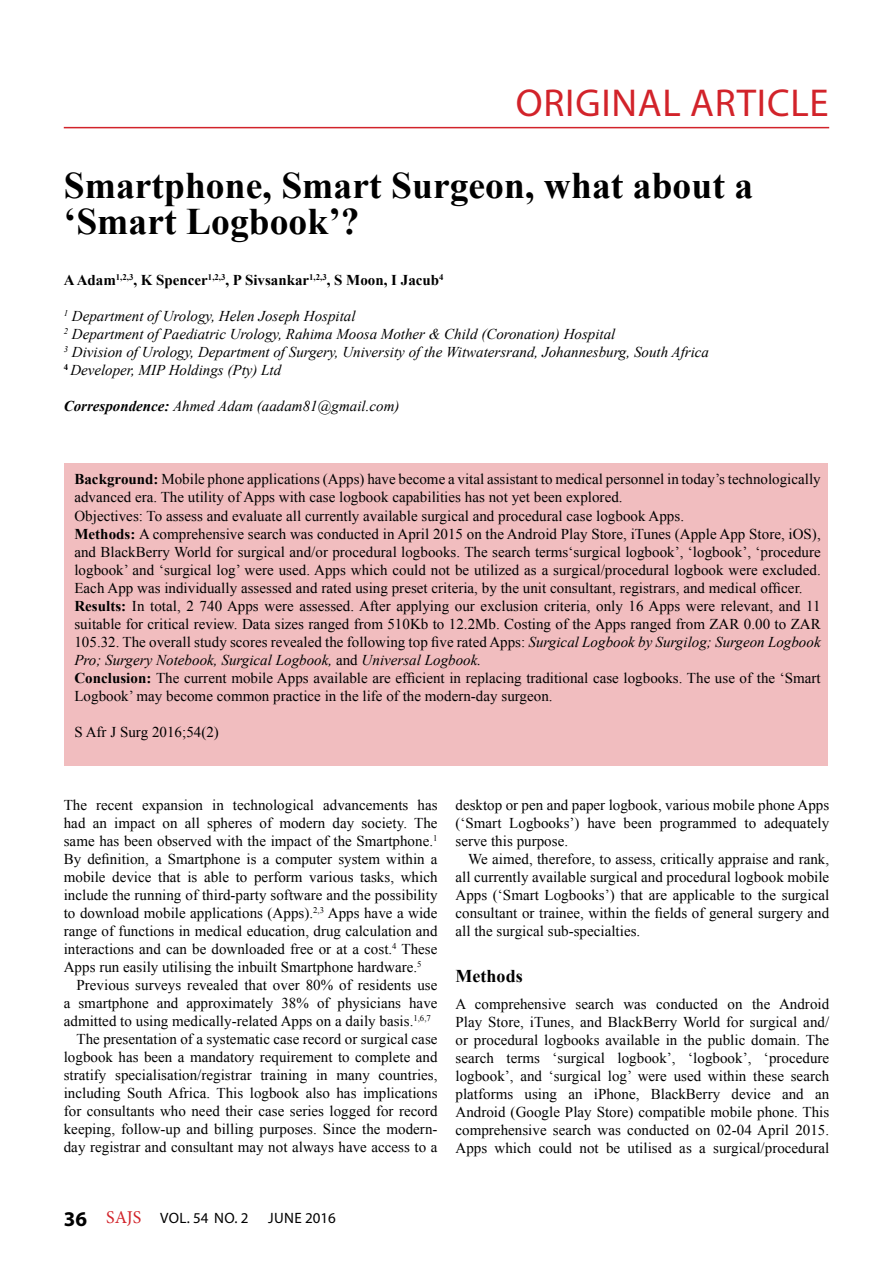
<style>
.page{position:relative;width:893px;height:1263px;background:#fff}
.page>*{position:absolute;margin:0;border:0;box-sizing:border-box;transform-origin:0 0}
.t1{font:39px "Myriad Pro";letter-spacing:.02em;color:#d2232a}
.t2{font:700 37.5px/36px "Times New Roman";color:#000}
.t3{font:700 18px "Times New Roman";color:#000}
.t4{font:15px/18px "Times New Roman";color:#000;text-align:justify}
.t5{font:italic 15px/18px "Times New Roman";color:#000}
.t6{font:700 15px "Times New Roman";color:#000}
.t7{font:15px "Myriad Pro";letter-spacing:.02em;color:#000}
.s1{font-weight:700}
.s2{font-style:italic}
.s3{font-weight:700;font-size:21px}
.s4{font-family:"Minion Pro";font-size:18px;color:#d2232a}
</style>
<div class="page">
<div style="left:65px;top:463px;width:763px;height:303px;background:#f1bdbf"></div>
<hr style="left:64px;top:127px;width:765px;height:1px;background:#d2232a">
<h1 class="t1" style="left:516px;top:78px;width:314px">ORIGINAL ARTICLE</h1>
<h2 class="t2" style="left:64px;top:167px;width:691px">Smartphone, Smart Surgeon, what about a ‘Smart Logbook’?</h2>
<p class="t6" style="left:64px;top:270px;width:381px">A Adam<sup>1,2,3</sup>, K Spencer<sup>1,2,3</sup>, P Sivsankar<sup>1,2,3</sup>, S Moon, I Jacub<sup>4</sup></p>
<p class="t5" style="left:64px;top:307px;width:647px"><sup>1</sup> Department of Urology, Helen Joseph Hospital<br><sup>2</sup> Department of Paediatric Urology, Rahima Moosa Mother &amp; Child (Coronation) Hospital<br><sup>3</sup> Division of Urology, Department of Surgery, University of the Witwatersrand, Johannesburg, South Africa <sup>4</sup> Developer, MIP Holdings (Pty) Ltd</p>
<p class="t5" style="left:64px;top:397px;width:337px"><span class="s1">Correspondence:</span> Ahmed Adam (aadam81@gmail.com)</p>
<p class="t4" style="left:74px;top:470px;width:748px;text-align:left"><span class="s1">Background:</span> Mobile phone applications (Apps) have become a vital assistant to medical personnel in today’s technologically advanced era. The utility of Apps with case logbook capabilities has not yet been explored.<br>Objectives: To assess and evaluate all currently available surgical and procedural case logbook Apps.<br><span class="s1">Methods:</span> A comprehensive search was conducted in April 2015 on the Android Play Store, iTunes (Apple App Store, iOS), and BlackBerry World for surgical and/or procedural logbooks. The search terms‘surgical logbook’, ‘logbook’, ‘procedure logbook’ and ‘surgical log’ were used. Apps which could not be utilized as a surgical/procedural logbook were excluded.<br>Each App was individually assessed and rated using preset criteria, by the unit consultant, registrars, and medical officer.<br><span class="s1">Results:</span> In total, 2 740 Apps were assessed. After applying our exclusion criteria, only 16 Apps were relevant, and 11 suitable for critical review. Data sizes ranged from 510Kb to 12.2Mb. Costing of the Apps ranged from ZAR 0.00 to ZAR 105.32. The overall study scores revealed the following top five rated Apps: <span class="s2">Surgical Logbook by Surgilog; Surgeon Logbook Pro; Surgery Notebook, Surgical Logbook,</span> and <span class="s2">Universal Logbook.<br></span><span class="s1">Conclusion:</span> The current mobile Apps available are efficient in replacing traditional case logbooks. The use of the ‘Smart Logbook’ may become common practice in the life of the modern-day surgeon.</p>
<p class="t4" style="left:74px;top:722px;width:146px">S Afr J Surg 2016;54(2)</p>
<p class="t4" style="left:64px;top:796px;width:375px">The recent expansion in technological advancements has had an impact on all spheres of modern day society. The same has been observed with the impact of the Smartphone.<sup>1<br></sup>By definition, a Smartphone is a computer system within a mobile device that is able to perform various tasks, which include the running of third-party software and the possibility to download mobile applications (Apps).<sup>2,3</sup> Apps have a wide range of functions in medical education, drug calculation and interactions and can be downloaded free or at a cost.<sup>4</sup> These Apps run easily utilising the inbuilt Smartphone hardware.<sup>5</sup></p>
<p class="t4" style="left:77px;top:976px;width:362px">Previous surveys revealed that over 80% of residents use</p>
<p class="t4" style="left:64px;top:994px;width:375px">a smartphone and approximately 38% of physicians have</p>
<p class="t4" style="left:64px;top:1012px;width:369px">admitted to using medically-related Apps on a daily basis.<sup>1,6,7</sup></p>
<p class="t4" style="left:77px;top:1030px;width:362px">The presentation of a systematic case record or surgical case</p>
<p class="t4" style="left:64px;top:1048px;width:375px">logbook has been a mandatory requirement to complete and</p>
<p class="t4" style="left:64px;top:1066px;width:375px">stratify specialisation/registrar training in many countries,</p>
<p class="t4" style="left:64px;top:1084px;width:375px">including South Africa. This logbook also has implications</p>
<p class="t4" style="left:64px;top:1102px;width:375px">for consultants who need their case series logged for record</p>
<p class="t4" style="left:64px;top:1120px;width:375px">keeping, follow-up and billing purposes. Since the modern-</p>
<p class="t4" style="left:64px;top:1138px;width:375px">day registrar and consultant may not always have access to a</p>
<p class="t4" style="left:455px;top:796px;width:375px">desktop or pen and paper logbook, various mobile phone Apps (‘Smart Logbooks’) have been programmed to adequately serve this purpose.</p>
<p class="t4" style="left:455px;top:850px;width:375px;text-indent:13px">We aimed, therefore, to assess, critically appraise and rank, all currently available surgical and procedural logbook mobile Apps (‘Smart Logbooks’) that are applicable to the surgical consultant or trainee, within the fields of general surgery and all the surgical sub-specialties.</p>
<p class="t3" style="left:455px;top:964px;width:69px">Methods</p>
<p class="t4" style="left:455px;top:995px;width:375px">A comprehensive search was conducted on the Android Play Store, iTunes, and BlackBerry World for surgical and/ or procedural logbooks available in the public domain. The search terms ‘surgical logbook’, ‘logbook’, ‘procedure logbook’, and ‘surgical log’ were used within these search platforms using an iPhone, BlackBerry device and an Android (Google Play Store) compatible mobile phone. This comprehensive search was conducted on 02-04 April 2015.<br>Apps which could not be utilised as a surgical/procedural</p>
<p class="t7" style="left:64px;top:1209px;width:186px"><span class="s3">36</span> <span class="s4">SAJS</span> VOL. 54 NO. 2</p>
<p class="t7" style="left:268px;top:1209px;width:69px">JUNE 2016</p>
</div>
